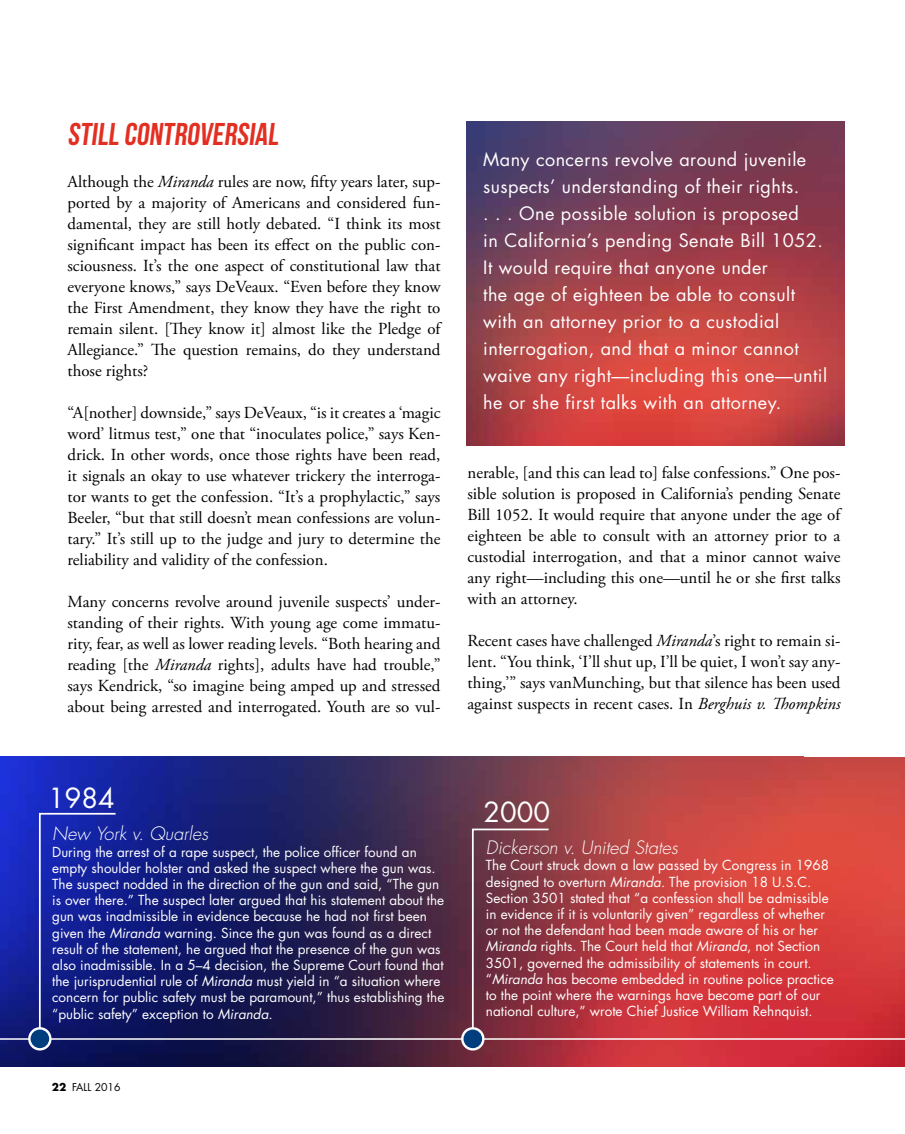
<style>
.page{position:relative;width:905px;height:1134px;background:#fff}
.page>*{position:absolute;margin:0;border:0;box-sizing:border-box;transform-origin:0 0}
.t1{font:31.5px "Bebas Neue";color:#e22f22}
.t2{font:27px "Futura";color:#fff}
.t3{font:18px/27px "Futura";letter-spacing:.025em;color:#fff}
.t4{font:italic 300 18px "Futura";color:#fff}
.t5{font:16.8px/21px "Adobe Garamond Pro";color:#000;text-align:justify}
.t6{font:13.5px/16.2px "Futura";color:#fff}
.t7{font:10.5px "Futura Std";color:#000}
.s1{font-style:italic}
.s2{font-weight:700}
</style>
<div class="page">
<img style="left:0;top:756px;width:904px;height:310px">
<hr style="left:0;top:1038px;width:904px;height:2px;background:#fff">
<svg style="left:38px;top:812px;width:79px;height:229px;background:#192593"></svg>
<svg style="left:471px;top:828px;width:79px;height:221px;background:#7c3746"></svg>
<svg style="left:462px;top:1028px;width:22px;height:22px"></svg>
<div style="left:461px;top:1027px;width:23px;height:24px;border:2px solid #fff;border-radius:50%"></div>
<svg style="left:29px;top:1028px;width:22px;height:22px"></svg>
<div style="left:28px;top:1027px;width:24px;height:24px;border:2px solid #fff;border-radius:50%"></div>
<div style="left:31px;top:1030px;width:18px;height:18px;background:#003e7e;border-radius:50%"></div>
<div style="left:463px;top:1030px;width:19px;height:18px;background:#003e7e;border-radius:50%"></div>
<img style="left:466px;top:122px;width:378px;height:324px">
<h1 class="t1" style="left:68px;top:117px;width:216px">STILL CONTROVERSIAL</h1>
<p class="t5" style="left:68px;top:172px;width:374px">Although the <span class="s1">Miranda</span> rules are now, fifty years later, sup&shy;ported by a majority of Americans and considered fun&shy;damental, they are still hotly debated. “I think its most significant impact has been its effect on the public con&shy;sciousness. It’s the one aspect of constitutional law that everyone knows,” says DeVeaux. “Even before they know the First Amendment, they know they have the right to remain silent. [They know it] almost like the Pledge of Allegiance.” The question remains, do they understand those rights?</p>
<p class="t5" style="left:68px;top:403px;width:374px">“A[nother] downside,” says DeVeaux, “is it creates a ‘magic word’ litmus test,” one that “inoculates police,” says Ken&shy;drick. In other words, once those rights have been read, it signals an okay to use whatever trickery the interroga&shy;tor wants to get the confession. “It’s a prophylactic,” says Beeler, “but that still doesn’t mean confessions are volun&shy;tary.” It’s still up to the judge and jury to determine the reliability and validity of the confession.</p>
<p class="t5" style="left:68px;top:592px;width:374px">Many concerns revolve around juvenile suspects’ under&shy;standing of their rights. With young age come immatu&shy;rity, fear, as well as lower reading levels. “Both hearing and reading [the <span class="s1">Miranda</span> rights], adults have had trouble,” says Kendrick, “so imagine being amped up and stressed about being arrested and interrogated. Youth are so vul-</p>
<p class="t3" style="left:483px;top:145px;width:345px">Many concerns revolve around juvenile suspects’ understanding of their rights.<br>. . . One possible solution is proposed<br>in California’s pending Senate Bill 1052.<br>It would require that anyone under<br>the age of eighteen be able to consult with an attorney prior to a custodial interrogation, and that a minor cannot waive any right—including this one—until he or she first talks with an attorney.</p>
<p class="t5" style="left:467px;top:463px;width:374px">nerable, [and this can lead to] false confessions.” One pos&shy;sible solution is proposed in California’s pending Senate Bill 1052. It would require that anyone under the age of eighteen be able to consult with an attorney prior to a custodial interrogation, and that a minor cannot waive any right—including this one—until he or she first talks with an attorney.</p>
<p class="t5" style="left:467px;top:631px;width:374px">Recent cases have challenged <span class="s1">Miranda</span>’s right to remain si&shy;lent. “You think, ‘I’ll shut up, I’ll be quiet, I won’t say any&shy;thing,’” says vanMunching, but that silence has been used against suspects in recent cases. In <span class="s1">Berghuis v. Thompkins</span></p>
<h2 class="t2" style="left:48px;top:779px;width:68px">1984</h2>
<p class="t4" style="left:52px;top:822px;width:157px">New York v. Quarles</p>
<p class="t6" style="left:52px;top:843px;width:393px">During the arrest of a rape suspect, the police officer found an empty shoulder holster and asked the suspect where the gun was.<br>The suspect nodded in the direction of the gun and said, “The gun is over there.” The suspect later argued that his statement about the gun was inadmissible in evidence because he had not first been given the <span class="s1">Miranda</span> warning. Since the gun was found as a direct result of the statement, he argued that the presence of the gun was also inadmissible. In a 5–4 decision, the Supreme Court found that the jurisprudential rule of <span class="s1">Miranda</span> must yield in “a situation where concern for public safety must be paramount,” thus establishing the “public safety” exception to <span class="s1">Miranda.</span></p>
<p class="t7" style="left:52px;top:1080px;width:70px"><span class="s2">22</span> FALL 2016</p>
<h2 class="t2" style="left:483px;top:794px;width:68px">2000</h2>
<p class="t4" style="left:486px;top:836px;width:193px">Dickerson v. United States</p>
<p class="t6" style="left:486px;top:857px;width:349px">The Court struck down a law passed by Congress in 1968 designed to overturn <span class="s1">Miranda</span>. The provision 18 U.S.C.<br>Section 3501 stated that “a confession shall be admissible in evidence if it is voluntarily given” regardless of whether or not the defendant had been made aware of his or her <span class="s1">Miranda</span> rights. The Court held that <span class="s1">Miranda</span>, not Section 3501, governed the admissibility of statements in court. “<span class="s1">Miranda</span> has become embedded in routine police practice to the point where the warnings have become part of our national culture,” wrote Chief Justice William Rehnquist.</p>
</div>
